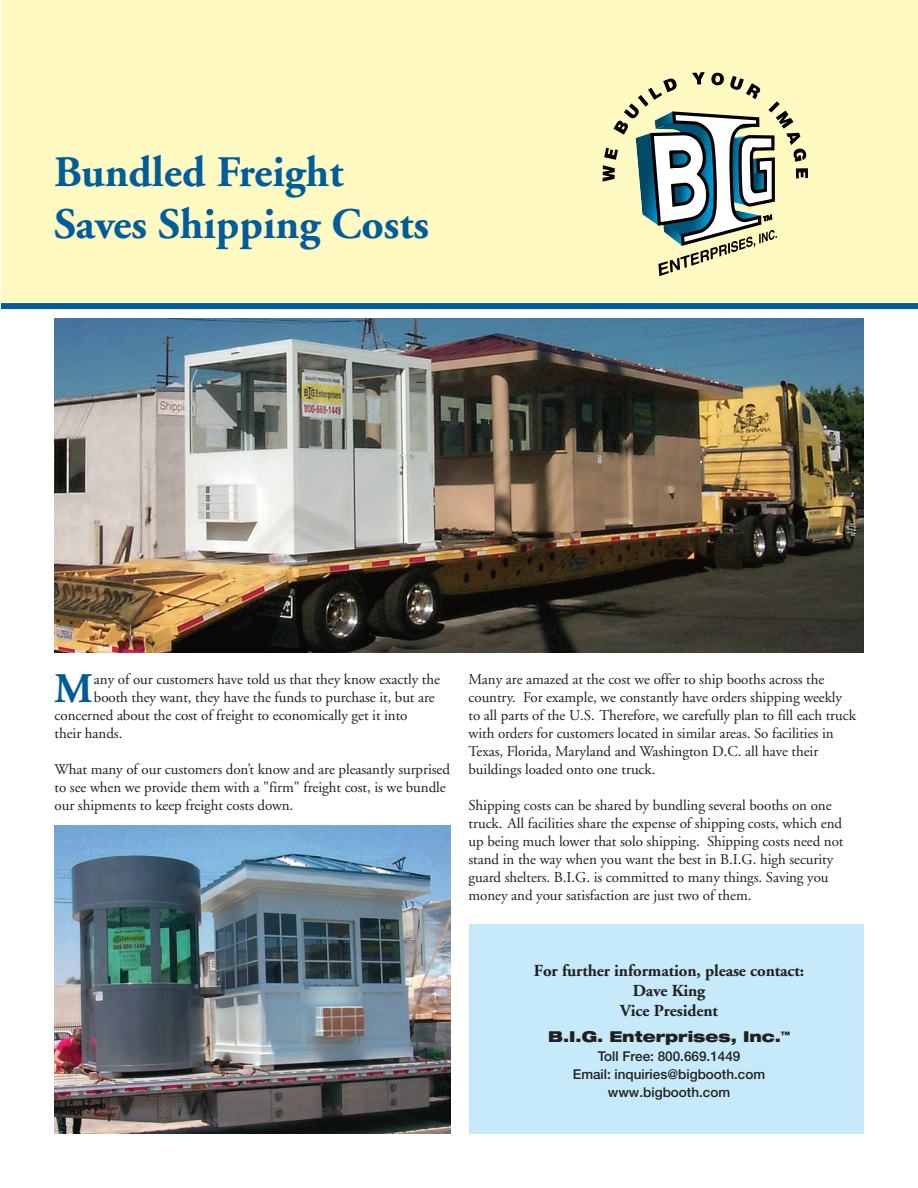
<style>
.page{position:relative;width:918px;height:1188px;background:#fff}
.page>*{position:absolute;margin:0;border:0;box-sizing:border-box;transform-origin:0 0}
.t1{font:700 43.5px/52.2px "Adobe Garamond";color:#005d9c}
.t2{font:700 42.15px "Adobe Garamond";color:#005d9c}
.t3{font:700 16.8px/20.2px "Adobe Garamond";letter-spacing:-.005em;color:#231f20;text-align:center}
.t4{font:15px/18px "Adobe Garamond";letter-spacing:-.005em;color:#231f20}
.t5{font:900 expanded 15px "Helvetica Neue";color:#231f20}
.t6{font:500 13.5px/18px "Helvetica Neue";color:#231f20;text-align:center}
</style>
<div class="page">
<div style="left:469px;top:924px;width:395px;height:210px;background:#c6eafa"></div>
<div style="left:1px;top:0;width:917px;height:304px;background:#fffac1"></div>
<div style="left:1px;top:303px;width:917px;height:6px;background:#005d9c"></div>
<svg style="left:603px;top:72px;width:205px;height:204px"></svg>
<img style="left:54px;top:319px;width:810px;height:334px">
<img style="left:54px;top:826px;width:396px;height:308px">
<h1 class="t1" style="left:54px;top:150px;width:377px">Bundled Freight<br>Saves Shipping Costs</h1>
<h2 class="t2" style="left:54px;top:672px;width:40px">M</h2>
<p class="t4" style="left:94px;top:672px;width:348px">any of our customers have told us that they know exactly the</p>
<p class="t4" style="left:94px;top:690px;width:342px">booth they want, they have the funds to purchase it, but are</p>
<p class="t4" style="left:55px;top:708px;width:355px">concerned about the cost of freight to economically get it into</p>
<p class="t4" style="left:55px;top:726px;width:69px">their hands.</p>
<p class="t4" style="left:55px;top:762px;width:397px">What many of our customers don’t know and are pleasantly surprised to see when we provide them with a "firm" freight cost, is we bundle our shipments to keep freight costs down.</p>
<p class="t4" style="left:469px;top:672px;width:389px">Many are amazed at the cost we offer to ship booths across the country. For example, we constantly have orders shipping weekly to all parts of the U.S. Therefore, we carefully plan to fill each truck with orders for customers located in similar areas. So facilities in Texas, Florida, Maryland and Washington D.C. all have their buildings loaded onto one truck.</p>
<p class="t4" style="left:469px;top:798px;width:376px">Shipping costs can be shared by bundling several booths on one truck. All facilities share the expense of shipping costs, which end up being much lower that solo shipping. Shipping costs need not stand in the way when you want the best in B.I.G. high security guard shelters. B.I.G. is committed to many things. Saving you money and your satisfaction are just two of them.</p>
<p class="t3" style="left:534px;top:962px;width:272px">For further information, please contact:<br>Dave King<br>Vice President</p>
<p class="t5" style="left:548px;top:1031px;width:243px">B.I.G. Enterprises, Inc.<sup>™</sup></p>
<p class="t6" style="left:573px;top:1048px;width:194px">Toll Free: 800.669.1449<br>Email: inquiries@bigbooth.com www.bigbooth.com</p>
</div>
